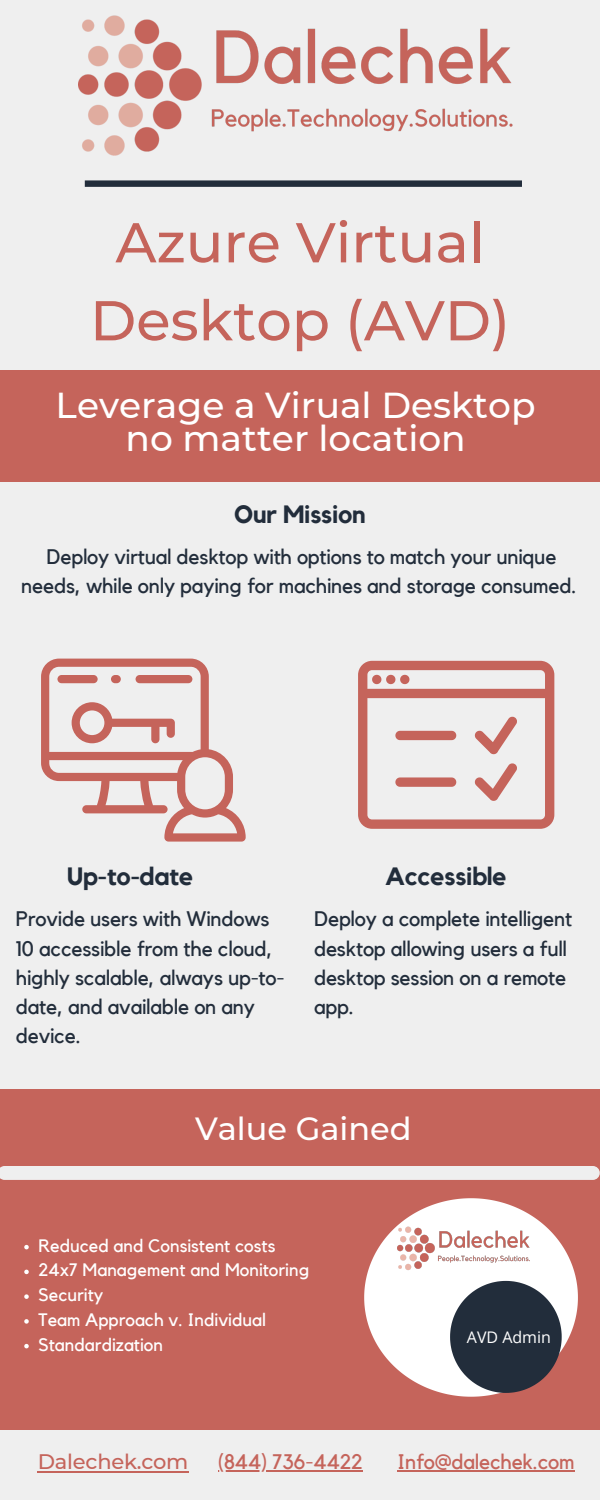
<style>
.page{position:relative;width:600px;height:1500px;background:#c5645b}
.page>*{position:absolute;margin:0;border:0;box-sizing:border-box;transform-origin:0 0}
.t1{font:500 56px/78px "Montserrat";color:#c5645b;text-align:center}
.t2{font:500 36px/33px "Montserrat";color:#fff;text-align:center}
.t3{font:500 32px "Montserrat";color:#fff}
.t4{font:700 25px "Kollektif";letter-spacing:-.01em;color:#222d3b}
.t5{font:21px/29.2px "Kollektif";letter-spacing:-.01em;color:#222d3b}
.t6{font:21px "Kollektif";letter-spacing:-.01em;color:#c5645b}
.t7{font:500 21px "Montserrat";letter-spacing:-.01em;color:#c5645b}
.t8{font:18px "Kollektif";color:#fff}
.t9{font:16px "Open Sans";color:#fff}
</style>
<div class="page">
<div style="left:0;top:482px;width:600px;height:607px;background:#efefef"></div>
<div style="left:0;top:0;width:600px;height:369px;background:#efefef"></div>
<svg style="left:85px;top:180px;width:437px;height:7px;background:#323c49"></svg>
<img style="left:79px;top:15px;width:434px;height:141px">
<svg style="left:364px;top:1198px;width:214px;height:199px;fill:#fff"></svg>
<svg style="left:450px;top:1281px;width:112px;height:112px;background:#4b4e59"></svg>
<img style="left:398px;top:1210px;width:137px;height:77px">
<svg style="left:0;top:1166px;width:600px;height:14px;background:#eeeded"></svg>
<div style="left:0;top:1430px;width:600px;height:70px;background:#efefef"></div>
<svg style="left:358px;top:661px;width:196px;height:168px"></svg>
<svg style="left:41px;top:659px;width:205px;height:183px"></svg>
<svg style="left:38px;top:1471px;width:17px;height:1px"></svg>
<hr style="left:55px;top:1471px;width:133px;height:1px;background:#c5645b">
<svg style="left:24px;top:1245px;width:5px;height:4px"></svg>
<svg style="left:24px;top:1270px;width:5px;height:4px"></svg>
<svg style="left:24px;top:1294px;width:5px;height:5px"></svg>
<svg style="left:24px;top:1319px;width:5px;height:5px"></svg>
<svg style="left:24px;top:1344px;width:5px;height:4px"></svg>
<hr style="left:397px;top:1470px;width:177px;height:2px;background:#c5645b">
<hr style="left:218px;top:1470px;width:144px;height:2px;background:#c5645b">
<p class="t1" style="left:90px;top:203px;width:421px">Azure Virtual<br>Desktop (AVD)</p>
<p class="t2" style="left:56px;top:389px;width:481px">Leverage a Virual Desktop no matter location</p>
<p class="t4" style="left:234px;top:502px;width:133px">Our Mission</p>
<p class="t5" style="left:21px;top:542px;width:557px;text-align:center">Deploy virtual desktop with options to match your unique needs, while only paying for machines and storage consumed.</p>
<p class="t4" style="left:67px;top:864px;width:128px">Up-to-date</p>
<p class="t4" style="left:385px;top:864px;width:124px">Accessible</p>
<p class="t5" style="left:16px;top:905px;width:270px">Provide users with Windows<br>10 accessible from the cloud, highly scalable, always up-to&shy;date, and available on any device.</p>
<p class="t5" style="left:314px;top:905px;width:260px">Deploy a complete intelligent desktop allowing users a full desktop session on a remote app.</p>
<p class="t3" style="left:195px;top:1109px;width:218px">Value Gained</p>
<p class="t8" style="left:38px;top:1237px;width:239px">Reduced and Consistent costs</p>
<p class="t8" style="left:38px;top:1262px;width:272px">24x7 Management and Monitoring</p>
<p class="t8" style="left:38px;top:1287px;width:67px">Security</p>
<p class="t8" style="left:38px;top:1311px;width:229px">Team Approach v. Individual</p>
<p class="t8" style="left:38px;top:1336px;width:126px">Standardization</p>
<p class="t9" style="left:467px;top:1326px;width:86px">AVD Admin</p>
<p class="t7" style="left:38px;top:1449px;width:152px">Dalechek.com</p>
<p class="t6" style="left:218px;top:1452px;width:146px">(844) 736-4422</p>
<p class="t6" style="left:397px;top:1452px;width:179px">Info@dalechek.com</p>
</div>
